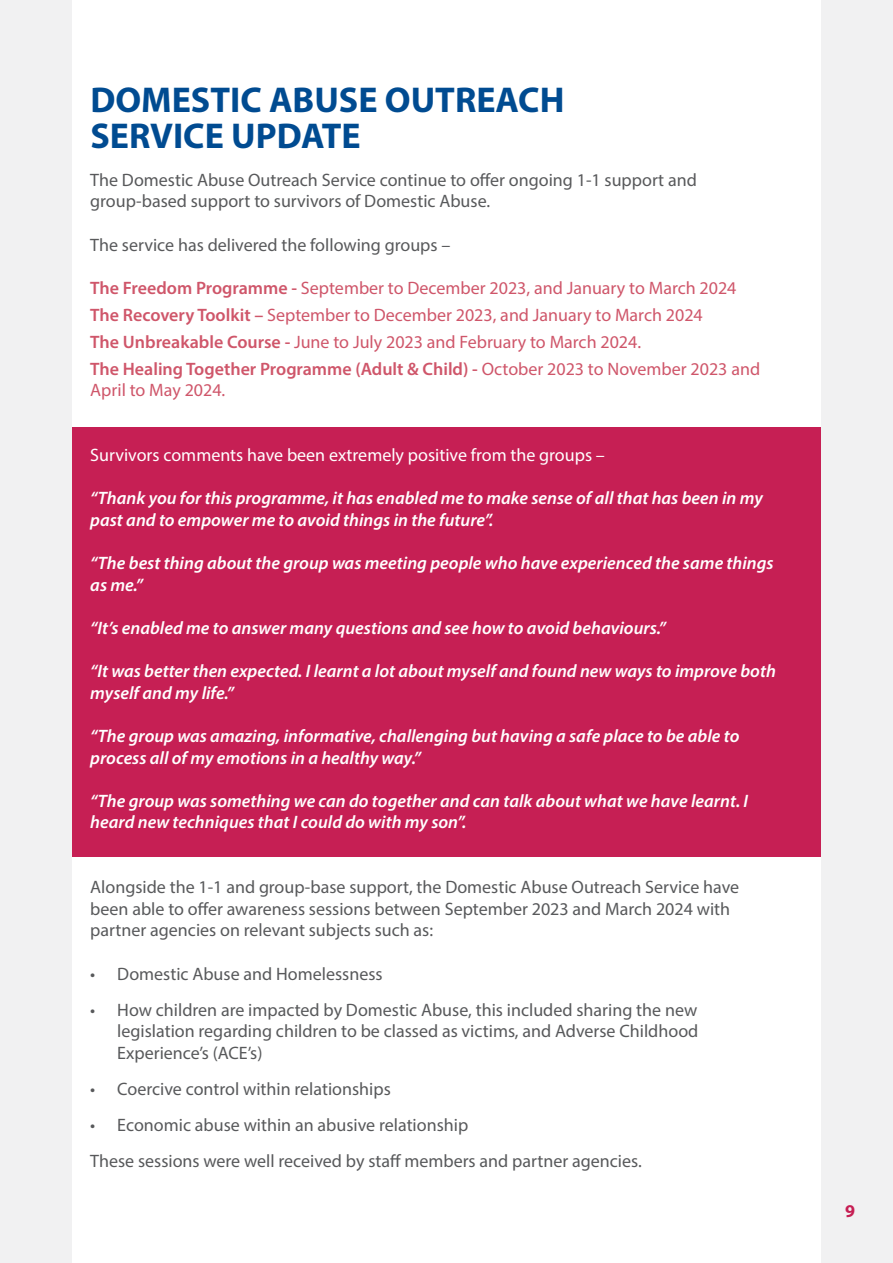
<style>
.page{position:relative;width:893px;height:1263px;background:#f1f1f2}
.page>*{position:absolute;margin:0;border:0;box-sizing:border-box;transform-origin:0 0}
.t1{font:700 36px/36px "Myriad Pro";color:#004b91}
.Paragraph{font:18px/21.6px "Myriad Pro";color:#58595b}
.Paragraph-2{font:italic 600 18px/21.6px "Myriad Pro";color:#fff}
.Paragraph-3{font:18px/21.6px "Myriad Pro";color:#cf566a}
.Paragraph-4{font:18px "Myriad Pro";color:#fff}
.t2{font:700 18px "Myriad Pro";color:#c61f54}
.s1{font-weight:600}
</style>
<div class="page">
<div style="left:72px;top:0;width:749px;height:1263px;background:#fff"></div>
<div style="left:72px;top:427px;width:749px;height:430px;background:#c61f54"></div>
<h2 class="t1" style="left:90px;top:82px;width:476px">DOMESTIC ABUSE OUTREACH<br>SERVICE UPDATE</h2>
<p class="Paragraph" style="left:90px;top:169px;width:608px">The Domestic Abuse Outreach Service continue to offer ongoing 1-1 support and</p>
<p class="Paragraph" style="left:90px;top:190px;width:401px">group-based support to survivors of Domestic Abuse.</p>
<p class="Paragraph" style="left:90px;top:233px;width:362px">The service has delivered the following groups –</p>
<p class="Paragraph-3" style="left:90px;top:277px;width:648px"><span class="s1">The Freedom Programme -</span> September to December 2023, and January to March 2024</p>
<p class="Paragraph-3" style="left:90px;top:304px;width:614px"><span class="s1">The Recovery Toolkit –</span> September to December 2023, and January to March 2024</p>
<p class="Paragraph-3" style="left:90px;top:331px;width:552px"><span class="s1">The Unbreakable Course -</span> June to July 2023 and February to March 2024.</p>
<p class="Paragraph-3" style="left:90px;top:358px;width:671px"><span class="s1">The Healing Together Programme (Adult &amp; Child) -</span> October 2023 to November 2023 and<br>April to May 2024.</p>
<p class="Paragraph-4" style="left:90px;top:444px;width:516px">Survivors comments have been extremely positive from the groups –</p>
<p class="Paragraph-2" style="left:90px;top:487px;width:674px">“Thank you for this programme, it has enabled me to make sense of all that has been in my past and to empower me to avoid things in the future”.</p>
<p class="Paragraph-2" style="left:90px;top:552px;width:685px">“The best thing about the group was meeting people who have experienced the same things as me.”</p>
<p class="Paragraph-2" style="left:90px;top:617px;width:577px">“It’s enabled me to answer many questions and see how to avoid behaviours.”</p>
<p class="Paragraph-2" style="left:90px;top:660px;width:687px">“It was better then expected. I learnt a lot about myself and found new ways to improve both myself and my life.”</p>
<p class="Paragraph-2" style="left:90px;top:725px;width:651px">“The group was amazing, informative, challenging but having a safe place to be able to process all of my emotions in a healthy way.”</p>
<p class="Paragraph-2" style="left:90px;top:789px;width:659px">“The group was something we can do together and can talk about what we have learnt. I heard new techniques that I could do with my son”.</p>
<p class="Paragraph" style="left:90px;top:876px;width:650px">Alongside the 1-1 and group-base support, the Domestic Abuse Outreach Service have been able to offer awareness sessions between September 2023 and March 2024 with partner agencies on relevant subjects such as:</p>
<p class="Paragraph" style="left:90px;top:962px;width:294px">• Domestic Abuse and Homelessness</p>
<p class="Paragraph" style="left:117px;top:998px;width:583px;text-align:justify;text-indent:-27px">• How children are impacted by Domestic Abuse, this included sharing the new legislation regarding children to be classed as victims, and Adverse Childhood Experience’s (ACE’s)</p>
<p class="Paragraph" style="left:90px;top:1078px;width:302px">• Coercive control within relationships</p>
<p class="Paragraph" style="left:90px;top:1114px;width:379px">• Economic abuse within an abusive relationship</p>
<p class="Paragraph" style="left:90px;top:1150px;width:553px">These sessions were well received by staff members and partner agencies.</p>
<p class="t2" style="left:845px;top:1201px;width:11px">9</p>
</div>
